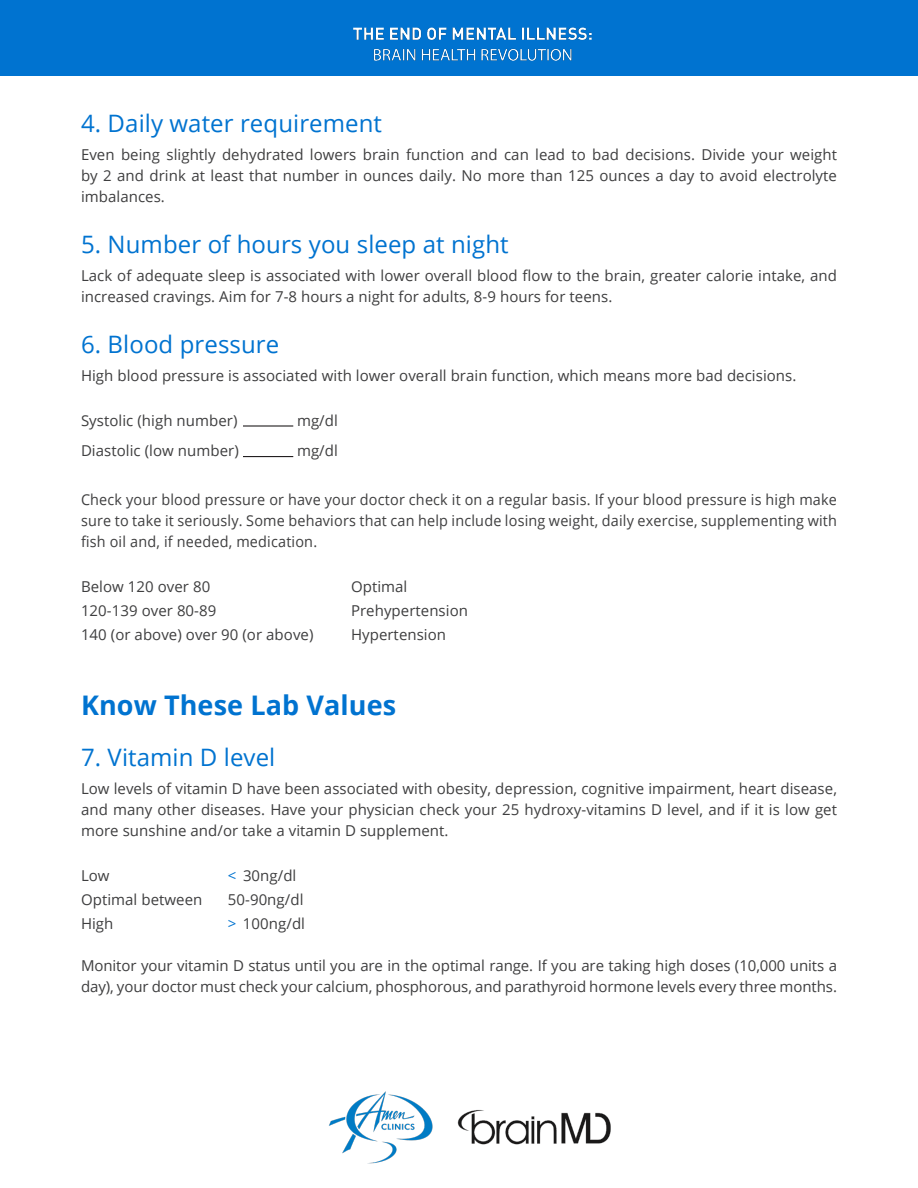
<style>
.page{position:relative;width:918px;height:1188px;background:#fff}
.page>*{position:absolute;margin:0;border:0;box-sizing:border-box;transform-origin:0 0}
.Body_1{font:700 27px "Open Sans";letter-spacing:.005em;color:#0073d0}
.Body_1-2{font:24px "Open Sans";letter-spacing:.005em;color:#0073d0}
.Body_1-3{font:15px/21px "Open Sans";letter-spacing:.005em;color:#3e3e3f;text-align:justify}
.Body_1-4{font:15px/21px "Open Sans";letter-spacing:.005em;color:#3e3e3f;text-align:justify;scale:.96 1}
.s1{color:#0073d0}
</style>
<div class="page">
<div style="left:0;top:0;width:918px;height:76px;background:#0073d0"></div>
<img style="left:353px;top:27px;width:239px;height:34px">
<img style="left:328px;top:1091px;width:105px;height:73px">
<img style="left:457px;top:1110px;width:154px;height:35px">
<hr style="left:243px;top:425px;width:50px;height:2px;background:#231f20">
<hr style="left:243px;top:456px;width:50px;height:1px;background:#231f20">
<p class="Body_1-2" style="left:81px;top:107px;width:303px">4. Daily water requirement</p>
<p class="Body_1-3" style="left:81px;top:144px;width:758px">Even being slightly dehydrated lowers brain function and can lead to bad decisions. Divide your weight by 2 and drink at least that number in ounces daily. No more than 125 ounces a day to avoid electrolyte imbalances.</p>
<p class="Body_1-2" style="left:81px;top:228px;width:429px">5. Number of hours you sleep at night</p>
<p class="Body_1-3" style="left:81px;top:264px;width:758px">Lack of adequate sleep is associated with lower overall blood flow to the brain, greater calorie intake, and increased cravings. Aim for 7-8 hours a night for adults, 8-9 hours for teens.</p>
<p class="Body_1-2" style="left:81px;top:328px;width:200px">6. Blood pressure</p>
<p class="Body_1-3" style="left:81px;top:364px;width:717px">High blood pressure is associated with lower overall brain function, which means more bad decisions.</p>
<p class="Body_1-3" style="left:81px;top:409px;width:158px">Systolic (high number)</p>
<p class="Body_1-3" style="left:297px;top:409px;width:42px">mg/dl</p>
<p class="Body_1-3" style="left:81px;top:440px;width:159px">Diastolic (low number)</p>
<p class="Body_1-3" style="left:297px;top:440px;width:42px">mg/dl</p>
<p class="Body_1-4" style="left:81px;top:489px;width:789px">Check your blood pressure or have your doctor check it on a regular basis. If your blood pressure is high make sure to take it seriously. Some behaviors that can help include losing weight, daily exercise, supplementing with fish oil and, if needed, medication.</p>
<p class="Body_1-3" style="left:81px;top:576px;width:131px">Below 120 over 80</p>
<p class="Body_1-3" style="left:351px;top:576px;width:58px">Optimal</p>
<p class="Body_1-3" style="left:81px;top:600px;width:137px">120-139 over 80-89</p>
<p class="Body_1-3" style="left:351px;top:600px;width:119px">Prehypertension</p>
<p class="Body_1-3" style="left:81px;top:624px;width:234px">140 (or above) over 90 (or above)</p>
<p class="Body_1-3" style="left:351px;top:624px;width:97px">Hypertension</p>
<p class="Body_1" style="left:81px;top:686px;width:317px">Know These Lab Values</p>
<p class="Body_1-2" style="left:81px;top:741px;width:196px">7. Vitamin D level</p>
<p class="Body_1-3" style="left:81px;top:777px;width:758px">Low levels of vitamin D have been associated with obesity, depression, cognitive impairment, heart disease, and many other diseases. Have your physician check your 25 hydroxy-vitamins D level, and if it is low get more sunshine and/or take a vitamin D supplement.</p>
<p class="Body_1-3" style="left:81px;top:864px;width:30px">Low</p>
<p class="Body_1-3" style="left:228px;top:864px;width:70px"><span class="s1">&lt;</span> 30ng/dl</p>
<p class="Body_1-3" style="left:81px;top:888px;width:123px">Optimal between</p>
<p class="Body_1-3" style="left:228px;top:888px;width:77px">50-90ng/dl</p>
<p class="Body_1-3" style="left:81px;top:912px;width:34px">High</p>
<p class="Body_1-3" style="left:228px;top:912px;width:79px"><span class="s1">&gt;</span> 100ng/dl</p>
<p class="Body_1-3" style="left:81px;top:954px;width:758px">Monitor your vitamin D status until you are in the optimal range. If you are taking high doses (10,000 units a day), your doctor must check your calcium, phosphorous, and parathyroid hormone levels every three months.</p>
</div>
